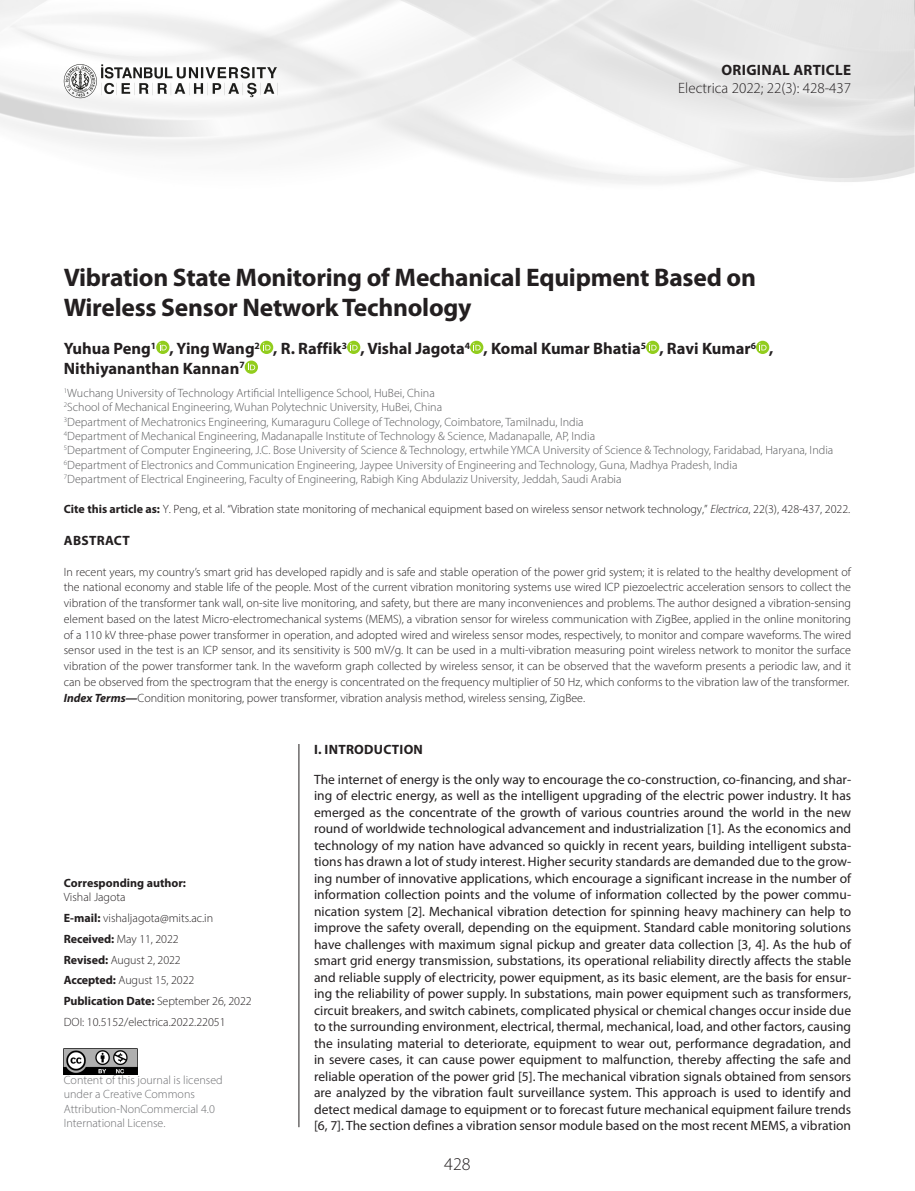
<style>
.page{position:relative;width:915px;height:1191px;background:#fff}
.page>*{position:absolute;margin:0;border:0;box-sizing:border-box;transform-origin:0 0}
.t1{font:700 25.5px/30px "Myriad Pro";letter-spacing:-.01em;color:#231f20}
.t2{font:300 18px "Myriad Pro";color:#231f20}
.t3{font:700 16.5px/19.8px "Myriad Pro";color:#231f20}
.t4{font:300 15px "Myriad Pro";color:#231f20}
.t5{font:700 15px "Myriad Pro";letter-spacing:.02em;color:#231f20}
.t6{font:13.5px/16.5px "Myriad Pro";color:#231f20;text-align:justify}
.t7{font:700 13.5px "Myriad Pro";letter-spacing:.02em;color:#231f20}
.t8{font:300 12px/15.8px "Myriad Pro";color:#231f20}
.t9{font:300 12px/14.4px "Myriad Pro";color:#57585a}
.t10{font:300 12px/14.4px "Myriad Pro";color:#6c6d70}
.t11{font:700 12px "Myriad Pro";color:#231f20}
.s1{font-weight:700}
.s2{font-style:italic}
.s3{font-weight:700;font-style:italic}
</style>
<div class="page">
<hr style="left:298px;top:336px;width:1px;height:791px;background:#231f20">
<img style="left:64px;top:64px;width:214px;height:35px">
<div style="left:64px;top:266px;width:786px;height:478px;background:#fff"></div>
<svg style="left:156px;top:341px;width:13px;height:13px"></svg>
<svg style="left:159px;top:343px;width:8px;height:7px"></svg>
<svg style="left:260px;top:341px;width:13px;height:13px"></svg>
<svg style="left:263px;top:343px;width:7px;height:7px"></svg>
<svg style="left:347px;top:341px;width:13px;height:13px"></svg>
<svg style="left:350px;top:343px;width:7px;height:7px"></svg>
<svg style="left:470px;top:341px;width:13px;height:13px"></svg>
<svg style="left:473px;top:343px;width:7px;height:7px"></svg>
<svg style="left:645px;top:341px;width:14px;height:13px"></svg>
<svg style="left:649px;top:343px;width:7px;height:7px"></svg>
<svg style="left:755px;top:341px;width:14px;height:13px"></svg>
<svg style="left:759px;top:343px;width:7px;height:7px"></svg>
<svg style="left:244px;top:360px;width:14px;height:14px"></svg>
<svg style="left:248px;top:363px;width:7px;height:7px"></svg>
<img style="left:64px;top:1048px;width:74px;height:26px">
<p class="t5" style="left:721px;top:60px;width:131px">ORIGINAL ARTICLE</p>
<p class="t4" style="left:678px;top:79px;width:174px">Electrica 2022; 22(3): 428-437</p>
<h1 class="t1" style="left:64px;top:261px;width:693px">Vibration State Monitoring of Mechanical Equipment Based on<br>Wireless Sensor Network Technology</h1>
<p class="t3" style="left:64px;top:338px;width:711px">Yuhua Peng<sup>1</sup> , Ying Wang<sup>2</sup> , R. Raffik<sup>3</sup> , Vishal Jagota<sup>4</sup> , Komal Kumar Bhatia<sup>5</sup> , Ravi Kumar<sup>6</sup> ,<br>Nithiyananthan Kannan<sup>7</sup></p>
<p class="t9" style="left:64px;top:385px;width:770px"><sup>1</sup>Wuchang University of Technology Artificial Intelligence School, HuBei, China<br><sup>2</sup>School of Mechanical Engineering, Wuhan Polytechnic University, HuBei, China<br><sup>3</sup>Department of Mechatronics Engineering, Kumaraguru College of Technology, Coimbatore, Tamilnadu, India<br><sup>4</sup>Department of Mechanical Engineering, Madanapalle Institute of Technology &amp; Science, Madanapalle, AP, India<br><sup>5</sup>Department of Computer Engineering, J.C. Bose University of Science &amp; Technology, ertwhile YMCA University of Science &amp; Technology, Faridabad, Haryana, India <sup>6</sup>Department of Electronics and Communication Engineering, Jaypee University of Engineering and Technology, Guna, Madhya Pradesh, India<br><sup>7</sup>Department of Electrical Engineering, Faculty of Engineering, Rabigh King Abdulaziz University, Jeddah, Saudi Arabia</p>
<p class="t8" style="left:64px;top:501px;width:787px"><span class="s1">Cite this article as:</span> Y. Peng, et al. “Vibration state monitoring of mechanical equipment based on wireless sensor network technology,” <span class="s2">Electrica</span>, 22(3), 428-437, 2022.</p>
<p class="t7" style="left:64px;top:532px;width:67px">ABSTRACT</p>
<p class="t8" style="left:64px;top:563px;width:788px">In recent years, my country’s smart grid has developed rapidly and is safe and stable operation of the power grid system; it is related to the healthy development of the national economy and stable life of the people. Most of the current vibration monitoring systems use wired ICP piezoelectric acceleration sensors to collect the vibration of the transformer tank wall, on-site live monitoring, and safety, but there are many inconveniences and problems. The author designed a vibration-sensing element based on the latest Micro-electromechanical systems (MEMS), a vibration sensor for wireless communication with ZigBee, applied in the online monitoring of a 110 kV three-phase power transformer in operation, and adopted wired and wireless sensor modes, respectively, to monitor and compare waveforms. The wired sensor used in the test is an ICP sensor, and its sensitivity is 500 mV/g. It can be used in a multi-vibration measuring point wireless network to monitor the surface vibration of the power transformer tank. In the waveform graph collected by wireless sensor, it can be observed that the waveform presents a periodic law, and it can be observed from the spectrogram that the energy is concentrated on the frequency multiplier of 50 Hz, which conforms to the vibration law of the transformer.<br><span class="s3">Index Terms—</span>Condition monitoring, power transformer, vibration analysis method, wireless sensing, ZigBee.</p>
<p class="t11" style="left:64px;top:875px;width:124px">Corresponding author:</p>
<p class="t8" style="left:64px;top:886px;width:189px;line-height:20.9px">Vishal Jagota<br><span class="s1">E-mail:</span> vishaljagota@mits.ac.in<br><span class="s1">Received:</span> May 11, 2022<br><span class="s1">Revised:</span> August 2, 2022<br><span class="s1">Accepted:</span> August 15, 2022<br><span class="s1">Publication Date:</span> September 26, 2022<br>DOI: 10.5152/electrica.2022.22051</p>
<p class="t10" style="left:64px;top:1072px;width:160px">Content of this journal is licensed under a Creative Commons<br>Attribution-NonCommercial 4.0<br>International License.</p>
<p class="t7" style="left:314px;top:741px;width:110px">I. INTRODUCTION</p>
<p class="t6" style="left:314px;top:770px;width:538px">The internet of energy is the only way to encourage the co-construction, co-financing, and shar&shy;ing of electric energy, as well as the intelligent upgrading of the electric power industry. It has emerged as the concentrate of the growth of various countries around the world in the new round of worldwide technological advancement and industrialization [1]. As the economics and technology of my nation have advanced so quickly in recent years, building intelligent substa&shy;tions has drawn a lot of study interest. Higher security standards are demanded due to the grow&shy;ing number of innovative applications, which encourage a significant increase in the number of information collection points and the volume of information collected by the power commu&shy;nication system [2]. Mechanical vibration detection for spinning heavy machinery can help to improve the safety overall, depending on the equipment. Standard cable monitoring solutions have challenges with maximum signal pickup and greater data collection [3, 4]. As the hub of smart grid energy transmission, substations, its operational reliability directly affects the stable and reliable supply of electricity, power equipment, as its basic element, are the basis for ensur&shy;ing the reliability of power supply. In substations, main power equipment such as transformers, circuit breakers, and switch cabinets, complicated physical or chemical changes occur inside due to the surrounding environment, electrical, thermal, mechanical, load, and other factors, causing the insulating material to deteriorate, equipment to wear out, performance degradation, and in severe cases, it can cause power equipment to malfunction, thereby affecting the safe and reliable operation of the power grid [5]. The mechanical vibration signals obtained from sensors are analyzed by the vibration fault surveillance system. This approach is used to identify and detect medical damage to equipment or to forecast future mechanical equipment failure trends [6, 7]. The section defines a vibration sensor module based on the most recent MEMS, a vibration</p>
<h2 class="t2" style="left:444px;top:1152px;width:28px">428</h2>
</div>
